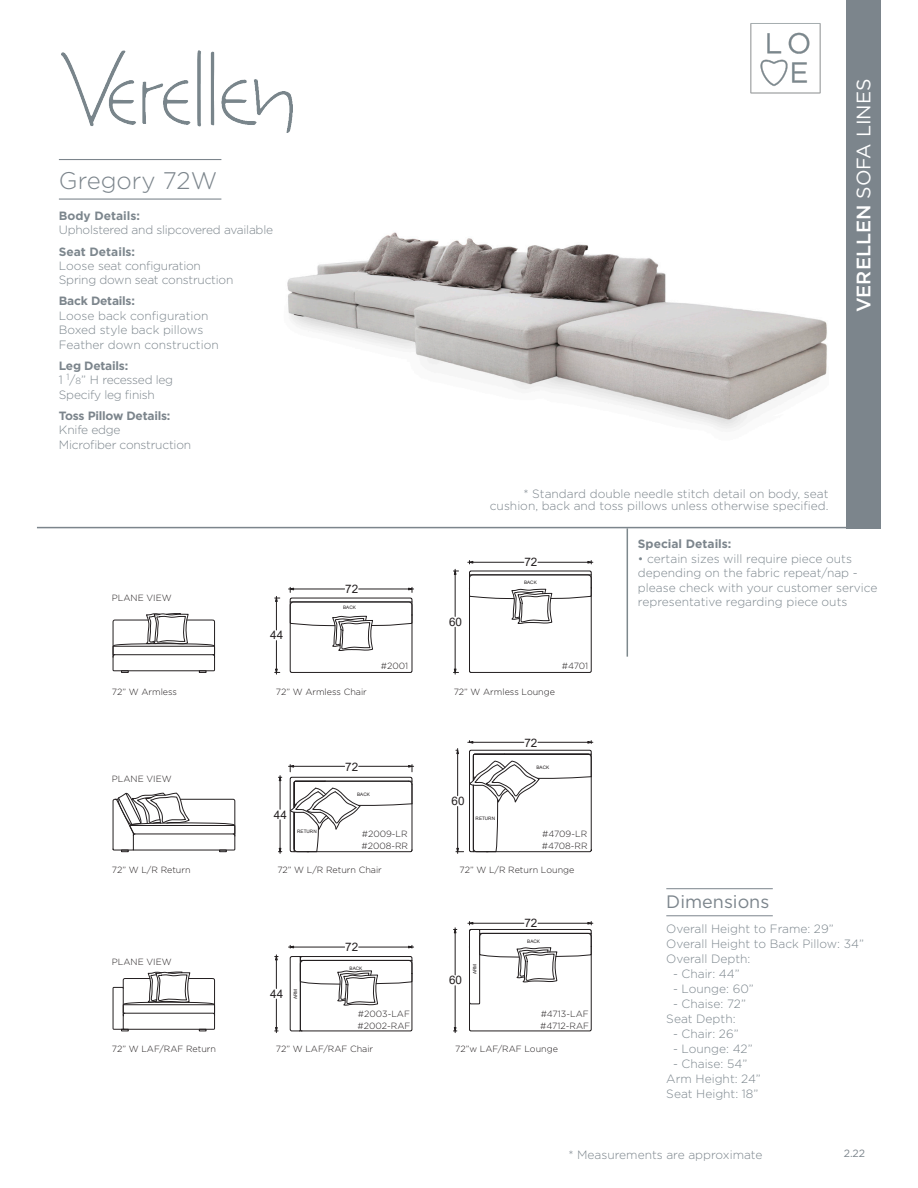
<style>
.page{position:relative;width:918px;height:1188px;background:#fff}
.page>*{position:absolute;margin:0;border:0;box-sizing:border-box;transform-origin:0 0}
.t1{font:300 24px "Gotham";color:#7c858c}
.t2{font:19.5px "Gotham";color:#fff}
.t3{font:18px "Gotham";color:#7c858c}
.t4{font:300 12px/14.4px "Gotham";color:#7c868d}
.t5{font:300 12px "Gotham";letter-spacing:-.02em;color:#7c858c}
.t6{font:300 12px "Gotham";color:#7c858c}
.t7{font:700 12px "Gotham";letter-spacing:-.02em;color:#7c858c}
.t8{font:700 12px "Gotham";color:#7c868d}
.t9{font:700 12px "Gotham";color:#7c858c}
.t10{font:11.7px "Arial";color:#231f20}
.t11{font:10.5px "Gotham";color:#7c858c}
.t12{font:300 9px "Gotham";color:#231f20}
.t13{font:4.65px "Arial";letter-spacing:.005em;color:#231f20}
.s1{color:#7c868d}
.s2{font-size:9px;color:#7c868d}
.s3{font-weight:500}
</style>
<div class="page">
<div style="left:847px;top:0;width:34px;height:528px;background:#7c858c"></div>
<hr style="left:59px;top:159px;width:162px;height:1px;background:#7c858c">
<hr style="left:59px;top:199px;width:162px;height:1px;background:#7c858c">
<img style="left:750px;top:23px;width:71px;height:71px">
<img style="left:62px;top:51px;width:230px;height:82px">
<hr style="left:37px;top:527px;width:844px;height:1px;background:#7c858c">
<hr style="left:627px;top:528px;width:1px;height:129px;background:#7d888c">
<svg style="left:113px;top:613px;width:102px;height:60px"></svg>
<svg style="left:469px;top:570px;width:123px;height:103px"></svg>
<svg style="left:112px;top:792px;width:123px;height:60px"></svg>
<svg style="left:113px;top:972px;width:102px;height:60px"></svg>
<svg style="left:290px;top:956px;width:122px;height:76px"></svg>
<hr style="left:300px;top:960px;width:112px;height:1px;background:#231f20">
<hr style="left:276px;top:641px;width:1px;height:33px;background:#231f20">
<hr style="left:276px;top:596px;width:1px;height:34px;background:#231f20">
<svg style="left:453px;top:669px;width:6px;height:4px"></svg>
<hr style="left:455px;top:627px;width:1px;height:47px;background:#231f20">
<hr style="left:455px;top:569px;width:1px;height:47px;background:#231f20">
<hr style="left:468px;top:562px;width:56px;height:1px;background:#231f20">
<hr style="left:538px;top:562px;width:55px;height:1px;background:#231f20">
<svg style="left:290px;top:587px;width:123px;height:86px"></svg>
<hr style="left:289px;top:589px;width:56px;height:1px;background:#231f20">
<hr style="left:359px;top:589px;width:55px;height:1px;background:#231f20">
<hr style="left:468px;top:742px;width:56px;height:1px;background:#231f20">
<hr style="left:538px;top:742px;width:55px;height:1px;background:#231f20">
<svg style="left:456px;top:749px;width:136px;height:104px"></svg>
<hr style="left:457px;top:807px;width:1px;height:46px;background:#231f20">
<hr style="left:457px;top:749px;width:1px;height:47px;background:#231f20">
<hr style="left:280px;top:820px;width:1px;height:33px;background:#231f20">
<hr style="left:280px;top:776px;width:1px;height:33px;background:#231f20">
<svg style="left:290px;top:765px;width:123px;height:87px"></svg>
<hr style="left:289px;top:766px;width:56px;height:1px;background:#231f20">
<hr style="left:359px;top:766px;width:55px;height:1px;background:#231f20">
<hr style="left:276px;top:999px;width:1px;height:34px;background:#231f20">
<hr style="left:276px;top:955px;width:1px;height:34px;background:#231f20">
<hr style="left:455px;top:986px;width:1px;height:47px;background:#231f20">
<hr style="left:455px;top:928px;width:1px;height:47px;background:#231f20">
<svg style="left:469px;top:922px;width:123px;height:110px"></svg>
<hr style="left:468px;top:923px;width:56px;height:1px;background:#231f20">
<hr style="left:538px;top:923px;width:55px;height:1px;background:#231f20">
<hr style="left:289px;top:947px;width:56px;height:1px;background:#231f20">
<hr style="left:359px;top:947px;width:55px;height:1px;background:#231f20">
<hr style="left:666px;top:888px;width:107px;height:1px;background:#7c858c">
<hr style="left:666px;top:915px;width:107px;height:1px;background:#7c858c">
<img style="left:287px;top:232px;width:540px;height:197px">
<p class="t1" style="left:59px;top:165px;width:160px">Gregory 72W</p>
<p class="t8" style="left:59px;top:208px;width:83px">Body Details:</p>
<p class="t5" style="left:59px;top:223px;width:216px">Upholstered and slipcovered available</p>
<p class="t8" style="left:59px;top:243px;width:78px">Seat Details:</p>
<p class="t5" style="left:59px;top:258px;width:144px"><span class="s1">Loose</span> seat configuration</p>
<p class="t5" style="left:59px;top:272px;width:176px">Spring down seat construction</p>
<p class="t7" style="left:59px;top:293px;width:78px">Back Details:</p>
<p class="t4" style="left:59px;top:308px;width:151px">Loose back configuration</p>
<p class="t4" style="left:59px;top:323px;width:146px">Boxed style back pillows</p>
<p class="t4" style="left:59px;top:337px;width:161px">Feather down construction</p>
<p class="t7" style="left:59px;top:358px;width:71px">Leg Details:</p>
<p class="t5" style="left:59px;top:372px;width:116px"><span class="s1">1</span> <sup>1</sup><span class="s1">/</span><span class="s2">8</span><span class="s1">” H</span> recessed leg</p>
<p class="t5" style="left:59px;top:387px;width:98px">Specify leg finish</p>
<p class="t7" style="left:59px;top:408px;width:113px">Toss Pillow Details:</p>
<p class="t5" style="left:59px;top:422px;width:63px"><span class="s1">K</span>nife edge</p>
<p class="t5" style="left:59px;top:437px;width:134px">Microfiber construction</p>
<p class="t2" style="left:851px;top:312px;width:235px;rotate:-90deg"><span class="s3">VERELLEN</span> SOFA LINES</p>
<p class="t12" style="left:112px;top:592px;width:61px">PLANE VIEW</p>
<p class="t10" style="left:270px;top:627px;width:15px">44</p>
<p class="t10" style="left:345px;top:581px;width:14px">72</p>
<p class="t13" style="left:343px;top:604px;width:14px">BACK</p>
<p class="t12" style="left:112px;top:686px;width:67px">72” W Armless</p>
<p class="t12" style="left:276px;top:686px;width:92px">72” W Armless Chair</p>
<p class="t6" style="left:524px;top:487px;width:307px">* Standard double needle stitch detail on body, seat</p>
<p class="t6" style="left:490px;top:499px;width:340px">cushion, back and toss pillows unless otherwise specified.</p>
<p class="t10" style="left:524px;top:554px;width:15px">72</p>
<p class="t10" style="left:449px;top:614px;width:14px">60</p>
<p class="t13" style="left:524px;top:579px;width:14px">BACK</p>
<p class="t12" style="left:381px;top:660px;width:29px">#2001</p>
<p class="t12" style="left:562px;top:660px;width:28px">#4701</p>
<p class="t12" style="left:454px;top:686px;width:103px">72” W Armless Lounge</p>
<p class="t9" style="left:638px;top:536px;width:95px">Special Details:</p>
<p class="t4" style="left:638px;top:551px;width:241px">• certain sizes will require piece outs depending on the fabric repeat/nap - please check with your customer service representative regarding piece outs</p>
<p class="t12" style="left:112px;top:773px;width:61px">PLANE VIEW</p>
<p class="t10" style="left:274px;top:807px;width:14px">44</p>
<p class="t10" style="left:345px;top:758px;width:14px">72</p>
<p class="t13" style="left:357px;top:791px;width:14px">BACK</p>
<p class="t10" style="left:452px;top:793px;width:15px">60</p>
<p class="t13" style="left:476px;top:815px;width:21px">RETURN</p>
<p class="t10" style="left:524px;top:734px;width:14px">72</p>
<p class="t13" style="left:536px;top:764px;width:14px">BACK</p>
<p class="t13" style="left:297px;top:828px;width:21px">RETURN</p>
<p class="t12" style="left:362px;top:828px;width:47px">#2009-LR</p>
<p class="t12" style="left:361px;top:840px;width:48px">#2008-RR</p>
<p class="t12" style="left:542px;top:828px;width:46px">#4709-LR</p>
<p class="t12" style="left:542px;top:840px;width:47px">#4708-RR</p>
<p class="t12" style="left:112px;top:864px;width:80px">72” W L/R Return</p>
<p class="t12" style="left:277px;top:864px;width:106px">72” W L/R Return Chair</p>
<p class="t12" style="left:460px;top:864px;width:116px">72” W L/R Return Lounge</p>
<p class="t12" style="left:112px;top:956px;width:61px">PLANE VIEW</p>
<p class="t12" style="left:112px;top:1044px;width:106px">72” W LAF/RAF Return</p>
<p class="t10" style="left:270px;top:986px;width:14px">44</p>
<p class="t13" style="left:292px;top:999px;width:12px;rotate:-90deg">ARM</p>
<p class="t10" style="left:345px;top:939px;width:14px">72</p>
<p class="t13" style="left:350px;top:965px;width:14px">BACK</p>
<p class="t12" style="left:358px;top:1008px;width:54px">#2003-LAF</p>
<p class="t12" style="left:358px;top:1020px;width:54px">#2002-RAF</p>
<p class="t10" style="left:449px;top:972px;width:14px">60</p>
<p class="t13" style="left:472px;top:974px;width:12px;rotate:-90deg">ARM</p>
<p class="t10" style="left:524px;top:915px;width:14px">72</p>
<p class="t13" style="left:527px;top:938px;width:14px">BACK</p>
<p class="t12" style="left:541px;top:1008px;width:50px">#4713-LAF</p>
<p class="t12" style="left:540px;top:1020px;width:50px">#4712-RAF</p>
<p class="t12" style="left:276px;top:1043px;width:99px">72” W LAF/RAF Chair</p>
<p class="t12" style="left:455px;top:1043px;width:104px">72”w LAF/RAF Lounge</p>
<p class="t3" style="left:666px;top:890px;width:105px">Dimensions</p>
<p class="t4" style="left:666px;top:921px;width:169px">Overall Height to Frame: 29”</p>
<p class="t4" style="left:666px;top:936px;width:199px">Overall Height to Back Pillow: 34”</p>
<p class="t4" style="left:666px;top:951px;width:86px">Overall Depth:</p>
<p class="t4" style="left:673px;top:966px;width:68px">- Chair: 44”</p>
<p class="t4" style="left:673px;top:981px;width:82px">- Lounge: 60”</p>
<p class="t4" style="left:673px;top:996px;width:74px">- Chaise: 72”</p>
<p class="t4" style="left:666px;top:1011px;width:71px">Seat Depth:</p>
<p class="t4" style="left:673px;top:1026px;width:67px">- Chair: 26”</p>
<p class="t4" style="left:673px;top:1041px;width:81px">- Lounge: 42”</p>
<p class="t4" style="left:673px;top:1056px;width:76px">- Chaise: 54”</p>
<p class="t4" style="left:666px;top:1071px;width:96px">Arm Height: 24”</p>
<p class="t4" style="left:666px;top:1086px;width:94px">Seat Height: 18”</p>
<p class="t6" style="left:568px;top:1147px;width:196px">* Measurements are approximate</p>
<p class="t11" style="left:844px;top:1147px;width:23px">2.22</p>
</div>
